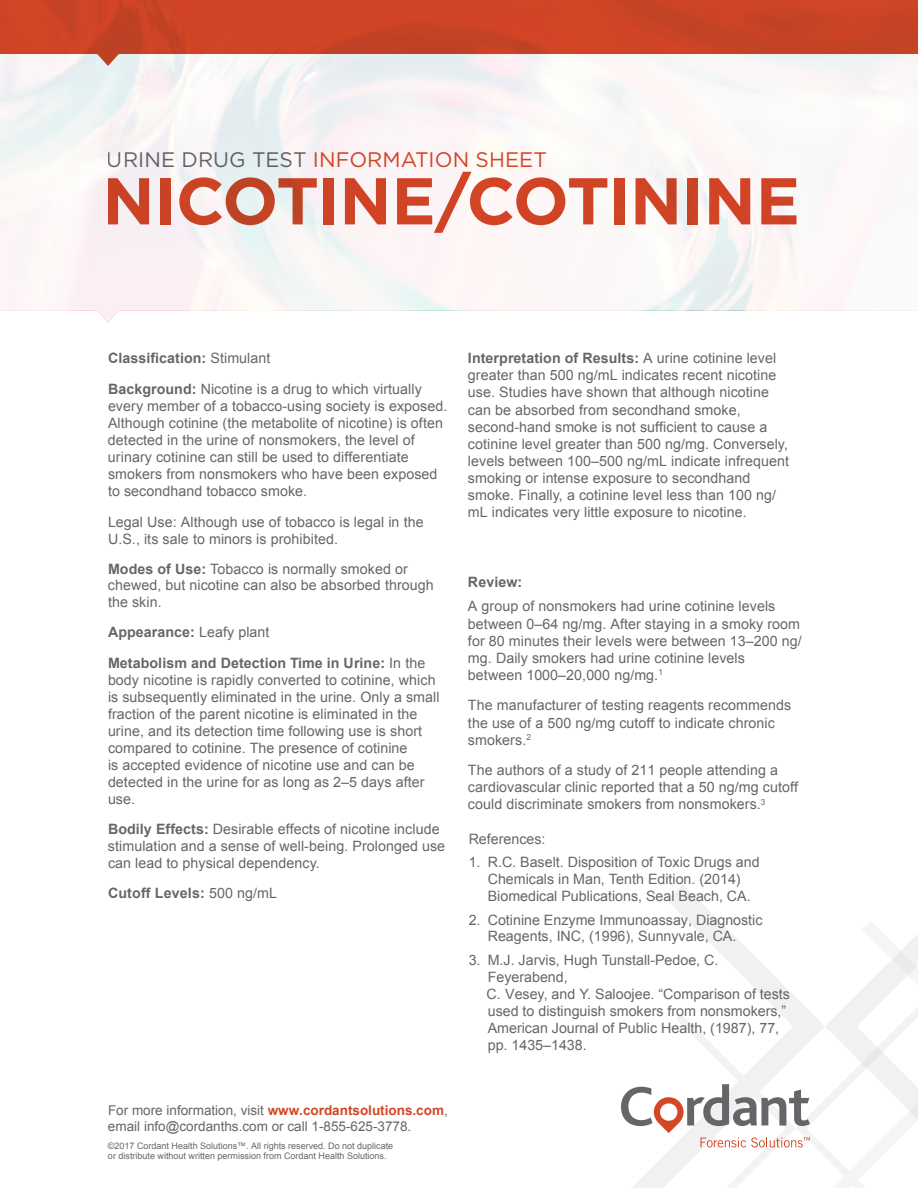
<style>
.page{position:relative;width:918px;height:1188px;background:#fff}
.page>*{position:absolute;margin:0;border:0;box-sizing:border-box;transform-origin:0 0}
.t1{font:700 66px "Gotham";letter-spacing:-.01em;color:#d34727}
.t2{font:21px "Gotham";letter-spacing:.005em;color:#d34727}
.t3{font:14.25px/17.1px "Arial";letter-spacing:.005em;color:#66666a}
.t4{font:700 14.25px/30.6px "Arial";letter-spacing:.005em;color:#66666a}
.t5{font:13.5px/15.8px "Arial";color:#66666a}
.t6{font:9px/10.8px "Arial";color:#66666a}
.s1{color:#66666a}
.s2{font-weight:700}
.s3{font-weight:400}
.s4{font-weight:700;color:#d34727}
</style>
<div class="page">
<svg style="left:621px;top:885px;width:297px;height:303px"></svg>
<svg style="left:0;top:66px;width:918px;height:256px;fill:#fbf6f6"></svg>
<svg style="left:0;top:0;width:918px;height:66px;background:#d2634a"></svg>
<h2 class="t2" style="left:107px;top:148px;width:442px"><span class="s1">URINE DRUG TEST</span> INFORMATION SHEET</h2>
<h1 class="t1" style="left:102px;top:163px;width:699px">NICOTINE/COTININE</h1>
<p class="t3" style="left:108px;top:343px;width:315px;line-height:30.6px"><span class="s2">Classification:</span> Stimulant<br><span class="s2">Background:</span> Nicotine is a drug to which virtually</p>
<p class="t3" style="left:108px;top:398px;width:341px">every member of a tobacco-using society is exposed.<br>Although cotinine (the metabolite of nicotine) is often detected in the urine of nonsmokers, the level of urinary cotinine can still be used to differentiate smokers from nonsmokers who have been exposed to secondhand tobacco smoke.</p>
<p class="t3" style="left:108px;top:513px;width:317px">Legal Use: Although use of tobacco is legal in the<br>U.S., its sale to minors is prohibited.</p>
<p class="t3" style="left:108px;top:561px;width:327px;line-height:16.6px"><span class="s2">Modes of Use:</span> Tobacco is normally smoked or chewed, but nicotine can also be absorbed through the skin.</p>
<p class="t4" style="left:108px;top:617px;width:319px">Appearance: <span class="s3">Leafy plant<br></span>Metabolism and Detection Time in Urine: <span class="s3">In the</span></p>
<p class="t3" style="left:108px;top:671px;width:333px">body nicotine is rapidly converted to cotinine, which is subsequently eliminated in the urine. Only a small fraction of the parent nicotine is eliminated in the urine, and its detection time following use is short compared to cotinine. The presence of cotinine<br>is accepted evidence of nicotine use and can be detected in the urine for as long as 2–5 days after use.</p>
<p class="t3" style="left:108px;top:821px;width:339px"><span class="s2">Bodily Effects:</span> Desirable effects of nicotine include stimulation and a sense of well-being. Prolonged use can lead to physical dependency.</p>
<p class="t4" style="left:108px;top:878px;width:170px">Cutoff Levels: <span class="s3">500 ng/mL</span></p>
<p class="t5" style="left:108px;top:1103px;width:341px">For more information, visit <span class="s4">www.cordantsolutions.com</span>, email info@cordanths.com or call 1-855-625-3778.</p>
<p class="t6" style="left:108px;top:1140px;width:287px">©2017 Cordant Health Solutions™. All rights reserved. Do not duplicate or distribute without written permission from Cordant Health Solutions.</p>
<p class="t3" style="left:468px;top:350px;width:322px"><span class="s2">Interpretation of Results:</span> A urine cotinine level greater than 500 ng/mL indicates recent nicotine use. Studies have shown that although nicotine can be absorbed from secondhand smoke, second-hand smoke is not sufficient to cause a cotinine level greater than 500 ng/mg. Conversely, levels between 100–500 ng/mL indicate infrequent smoking or intense exposure to secondhand smoke. Finally, a cotinine level less than 100 ng/ mL indicates very little exposure to nicotine.</p>
<p class="t4" style="left:468px;top:567px;width:56px">Review:</p>
<p class="t3" style="left:468px;top:598px;width:335px">A group of nonsmokers had urine cotinine levels between 0–64 ng/mg. After staying in a smoky room for 80 minutes their levels were between 13–200 ng/ mg. Daily smokers had urine cotinine levels between 1000–20,000 ng/mg.<sup>1</sup></p>
<p class="t3" style="left:468px;top:697px;width:325px">The manufacturer of testing reagents recommends the use of a 500 ng/mg cutoff to indicate chronic smokers.<sup>2</sup></p>
<p class="t3" style="left:468px;top:762px;width:332px">The authors of a study of 211 people attending a cardiovascular clinic reported that a 50 ng/mg cutoff could discriminate smokers from nonsmokers.<sup>3</sup></p>
<p class="t3" style="left:469px;top:830px;width:78px">References:</p>
<p class="t3" style="left:488px;top:854px;width:273px;text-indent:-19px">1. R.C. Baselt. Disposition of Toxic Drugs and<br>Chemicals in Man, Tenth Edition. (2014)<br>Biomedical Publications, Seal Beach, CA.</p>
<p class="t3" style="left:469px;top:912px;width:295px;line-height:16.4px;text-align:center">2. Cotinine Enzyme Immunoassay, Diagnostic<br>Reagents, INC, (1996), Sunnyvale, CA.</p>
<p class="t3" style="left:487px;top:952px;width:305px;text-indent:-18px">3. M.J. Jarvis, Hugh Tunstall-Pedoe, C.<br>Feyerabend,<br>C. Vesey, and Y. Saloojee. “Comparison of tests used to distinguish smokers from nonsmokers,” American Journal of Public Health, (1987), 77, pp. 1435–1438.</p>
</div>
